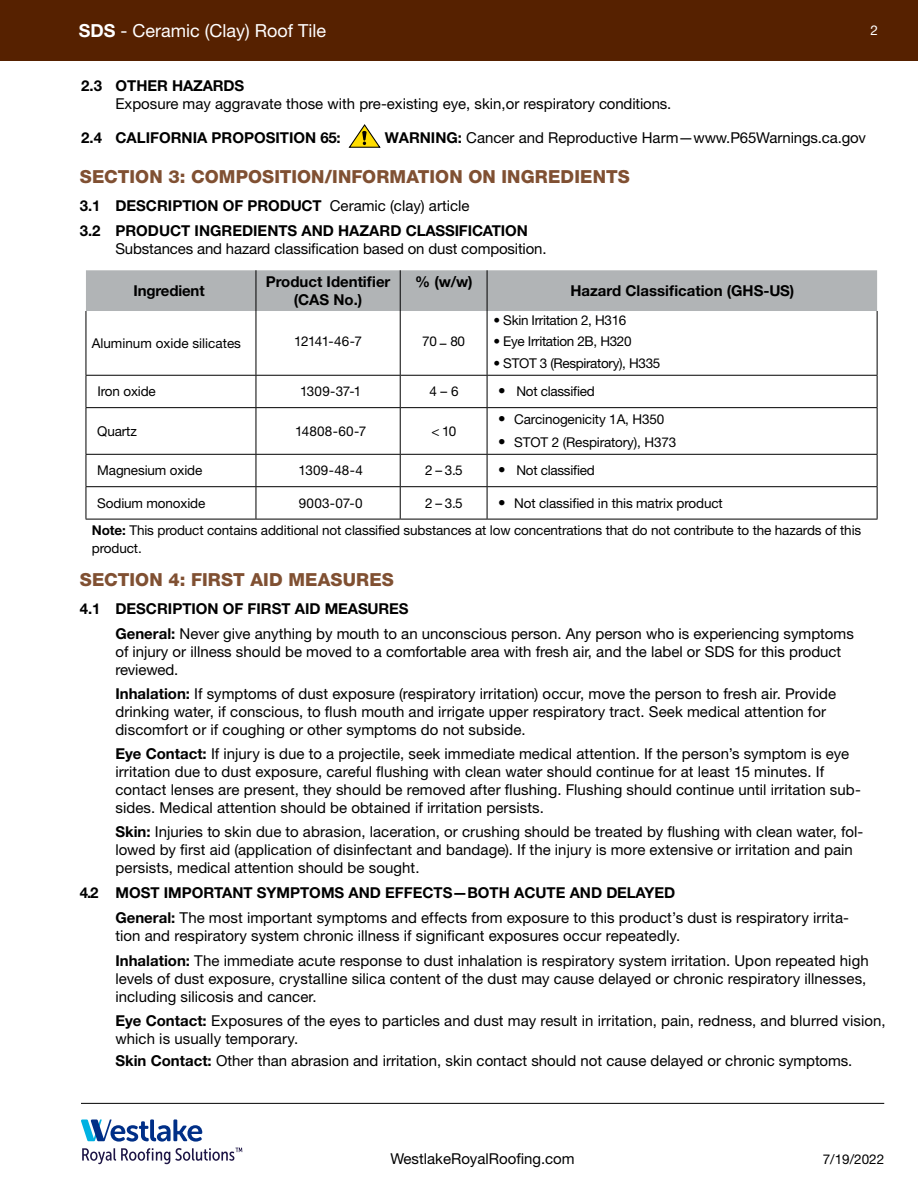
<style>
.page{position:relative;width:918px;height:1188px;background:#fff}
.page>*{position:absolute;margin:0;border:0;box-sizing:border-box;transform-origin:0 0}
.t1{font:800 18px "Helvetica Neue LT Pro";letter-spacing:.005em;color:#805032}
.t2{font:18px "Helvetica Neue LT Std";color:#fff}
.t3{font:15px/18px "Helvetica Neue LT Std";letter-spacing:.005em;color:#000}
.t4{font:15px/24.8px "Helvetica Neue LT Pro";color:#000}
.t5{font:700 15px/25px "Helvetica Neue LT Pro";color:#000}
.t6{font:13.5px/27px "Helvetica Neue LT Pro";letter-spacing:-.01em;color:#000}
.t7{font:13.5px "Helvetica Neue LT Std";color:#000}
.t8{font:13.5px "Helvetica Neue LT Std";color:#fff}
.s1{font-weight:700}
.s2{font-weight:400}
.s3{font-size:15px}
.s4{font-family:"Helvetica Neue LT Pro";font-weight:700}
</style>
<div class="page">
<div style="left:0;top:0;width:918px;height:60px;background:#562100"></div>
<hr style="left:81px;top:1103px;width:803px;height:1px;background:#000">
<svg style="left:81px;top:1119px;width:121px;height:23px"></svg>
<svg style="left:82px;top:1148px;width:160px;height:16px"></svg>
<svg style="left:349px;top:124px;width:32px;height:24px"></svg>
<div style="left:86px;top:270px;width:791px;height:41px;background:#b1b4b6"></div>
<hr style="left:256px;top:270px;width:1px;height:41px;background:#000">
<hr style="left:400px;top:270px;width:1px;height:41px;background:#000">
<hr style="left:487px;top:270px;width:1px;height:41px;background:#000">
<hr style="left:86px;top:311px;width:1px;height:64px;background:#000">
<hr style="left:256px;top:311px;width:1px;height:64px;background:#000">
<hr style="left:400px;top:311px;width:1px;height:64px;background:#000">
<hr style="left:487px;top:311px;width:1px;height:64px;background:#000">
<hr style="left:877px;top:311px;width:1px;height:64px;background:#000">
<hr style="left:86px;top:375px;width:170px;height:1px;background:#000">
<hr style="left:86px;top:376px;width:1px;height:31px;background:#000">
<hr style="left:256px;top:375px;width:144px;height:1px;background:#000">
<hr style="left:256px;top:376px;width:1px;height:31px;background:#000">
<hr style="left:400px;top:375px;width:87px;height:1px;background:#000">
<hr style="left:400px;top:376px;width:1px;height:31px;background:#000">
<hr style="left:487px;top:375px;width:391px;height:1px;background:#000">
<hr style="left:487px;top:376px;width:1px;height:31px;background:#000">
<hr style="left:877px;top:376px;width:1px;height:31px;background:#000">
<hr style="left:86px;top:407px;width:170px;height:1px;background:#000">
<hr style="left:86px;top:408px;width:1px;height:46px;background:#000">
<hr style="left:256px;top:407px;width:144px;height:1px;background:#000">
<hr style="left:256px;top:408px;width:1px;height:46px;background:#000">
<hr style="left:400px;top:407px;width:87px;height:1px;background:#000">
<hr style="left:400px;top:408px;width:1px;height:46px;background:#000">
<hr style="left:487px;top:407px;width:391px;height:1px;background:#000">
<hr style="left:487px;top:408px;width:1px;height:46px;background:#000">
<hr style="left:877px;top:408px;width:1px;height:46px;background:#000">
<hr style="left:86px;top:454px;width:170px;height:1px;background:#000">
<hr style="left:86px;top:455px;width:1px;height:31px;background:#000">
<hr style="left:256px;top:454px;width:144px;height:1px;background:#000">
<hr style="left:256px;top:455px;width:1px;height:31px;background:#000">
<hr style="left:400px;top:454px;width:87px;height:1px;background:#000">
<hr style="left:400px;top:455px;width:1px;height:31px;background:#000">
<hr style="left:487px;top:454px;width:391px;height:1px;background:#000">
<hr style="left:487px;top:455px;width:1px;height:31px;background:#000">
<hr style="left:877px;top:455px;width:1px;height:31px;background:#000">
<hr style="left:86px;top:486px;width:170px;height:1px;background:#000">
<hr style="left:86px;top:487px;width:1px;height:32px;background:#000">
<hr style="left:256px;top:486px;width:144px;height:1px;background:#000">
<hr style="left:256px;top:487px;width:1px;height:32px;background:#000">
<hr style="left:400px;top:486px;width:87px;height:1px;background:#000">
<hr style="left:400px;top:487px;width:1px;height:32px;background:#000">
<hr style="left:487px;top:486px;width:391px;height:1px;background:#000">
<hr style="left:487px;top:487px;width:1px;height:32px;background:#000">
<hr style="left:877px;top:487px;width:1px;height:32px;background:#000">
<hr style="left:86px;top:519px;width:170px;height:1px;background:#000">
<hr style="left:256px;top:519px;width:144px;height:1px;background:#000">
<hr style="left:400px;top:519px;width:87px;height:1px;background:#000">
<hr style="left:487px;top:519px;width:391px;height:1px;background:#000">
<p class="t2" style="left:79px;top:20px;width:249px"><span class="s1">SDS</span> - Ceramic (Clay) Roof Tile</p>
<p class="t8" style="left:871px;top:22px;width:9px">2</p>
<p class="t5" style="left:81px;top:72px;width:165px">2.3 OTHER HAZARDS</p>
<p class="t4" style="left:115px;top:91px;width:558px">Exposure may aggravate those with pre-existing eye, skin,or respiratory conditions.</p>
<p class="t5" style="left:81px;top:125px;width:261px">2.4 CALIFORNIA PROPOSITION 65:</p>
<p class="t4" style="left:385px;top:125px;width:483px"><span class="s1">WARNING:</span> Cancer and Reproductive Harm—www.P65Warnings.ca.gov</p>
<p class="t1" style="left:80px;top:166px;width:552px">SECTION 3: COMPOSITION/INFORMATION ON INGREDIENTS</p>
<p class="t5" style="left:80px;top:193px;width:450px">3.1 DESCRIPTION OF PRODUCT <span class="s2">Ceramic (clay) article<br></span>3.2 PRODUCT INGREDIENTS AND HAZARD CLASSIFICATION</p>
<p class="t4" style="left:115px;top:236px;width:433px">Substances and hazard classification based on dust composition.</p>
<p class="t5" style="left:134px;top:278px;width:73px">Ingredient</p>
<p class="t5" style="left:266px;top:272px;width:126px;line-height:18px;text-align:center">Product Identifier (CAS No.)</p>
<p class="t5" style="left:415px;top:269px;width:59px">% (w/w)</p>
<p class="t5" style="left:570px;top:278px;width:225px">Hazard Classification (GHS-US)</p>
<p class="t6" style="left:92px;top:329px;width:151px">Aluminum oxide silicates</p>
<p class="t6" style="left:294px;top:328px;width:69px">12141-46-7</p>
<p class="t6" style="left:422px;top:328px;width:44px">70 – 80</p>
<p class="t6" style="left:493px;top:307px;width:134px">• Skin Irritation 2, H316</p>
<p class="t6" style="left:493px;top:328px;width:140px">• Eye Irritation 2B, H320</p>
<p class="t6" style="left:493px;top:349px;width:168px">• STOT 3 (Respiratory), H335</p>
<p class="t6" style="left:97px;top:378px;width:60px">Iron oxide</p>
<p class="t6" style="left:300px;top:378px;width:63px">1309-37-1</p>
<p class="t6" style="left:429px;top:378px;width:31px">4 – 6</p>
<p class="t6" style="left:498px;top:378px;width:98px"><span class="s3">•</span> Not classified</p>
<p class="t6" style="left:97px;top:417px;width:41px">Quartz</p>
<p class="t6" style="left:295px;top:417px;width:73px">14808-60-7</p>
<p class="t6" style="left:432px;top:417px;width:26px">&lt; 10</p>
<p class="t6" style="left:498px;top:406px;width:168px"><span class="s3">•</span> Carcinogenicity 1A, H350</p>
<p class="t6" style="left:498px;top:429px;width:180px"><span class="s3">•</span> STOT 2 (Respiratory), H373</p>
<p class="t6" style="left:97px;top:457px;width:107px">Magnesium oxide</p>
<p class="t6" style="left:299px;top:457px;width:66px">1309-48-4</p>
<p class="t6" style="left:425px;top:457px;width:39px">2 – 3.5</p>
<p class="t6" style="left:498px;top:457px;width:98px"><span class="s3">•</span> Not classified</p>
<p class="t6" style="left:97px;top:489px;width:110px">Sodium monoxide</p>
<p class="t6" style="left:299px;top:489px;width:65px">9003-07-0</p>
<p class="t6" style="left:425px;top:489px;width:39px">2 – 3.5</p>
<p class="t6" style="left:92px;top:489px;width:771px;text-indent:406px"><span class="s3">•</span> Not classified in this matrix product<br><span class="s1">Note:</span> This product contains additional not classified substances at low concentrations that do not contribute to the hazards of this</p>
<p class="t6" style="left:92px;top:534px;width:51px">product.</p>
<p class="t1" style="left:80px;top:569px;width:316px">SECTION 4: FIRST AID MEASURES</p>
<p class="t4" style="left:115px;top:596px;width:740px;text-indent:-36px"><span class="s1">4.1 DESCRIPTION OF FIRST AID MEASURES<br>General:</span> Never give anything by mouth to an unconscious person. Any person who is experiencing symptoms</p>
<p class="t4" style="left:115px;top:642px;width:727px;line-height:18px">of injury or illness should be moved to a comfortable area with fresh air, and the label or SDS for this product reviewed.</p>
<p class="t3" style="left:115px;top:684px;width:722px"><span class="s4">Inhalation:</span> If symptoms of dust exposure (respiratory irritation) occur, move the person to fresh air. Provide drinking water, if conscious, to flush mouth and irrigate upper respiratory tract. Seek medical attention for discomfort or if coughing or other symptoms do not subside.</p>
<p class="t3" style="left:115px;top:745px;width:747px"><span class="s4">Eye Contact:</span> If injury is due to a projectile, seek immediate medical attention. If the person’s symptom is eye irritation due to dust exposure, careful flushing with clean water should continue for at least 15 minutes. If contact lenses are present, they should be removed after flushing. Flushing should continue until irritation sub&shy;sides. Medical attention should be obtained if irritation persists.</p>
<p class="t3" style="left:115px;top:823px;width:750px"><span class="s4">Skin:</span> Injuries to skin due to abrasion, laceration, or crushing should be treated by flushing with clean water, fol&shy;lowed by first aid (application of disinfectant and bandage). If the injury is more extensive or irritation and pain persists, medical attention should be sought.</p>
<p class="t5" style="left:80px;top:880px;width:597px">4.2 MOST IMPORTANT SYMPTOMS AND EFFECTS—BOTH ACUTE AND DELAYED</p>
<p class="t3" style="left:115px;top:909px;width:735px"><span class="s4">General:</span> The most important symptoms and effects from exposure to this product’s dust is respiratory irrita&shy;tion and respiratory system chronic illness if significant exposures occur repeatedly.</p>
<p class="t3" style="left:115px;top:951px;width:755px"><span class="s4">Inhalation:</span> The immediate acute response to dust inhalation is respiratory system irritation. Upon repeated high levels of dust exposure, crystalline silica content of the dust may cause delayed or chronic respiratory illnesses, including silicosis and cancer.</p>
<p class="t3" style="left:115px;top:1011px;width:772px"><span class="s4">Eye Contact:</span> Exposures of the eyes to particles and dust may result in irritation, pain, redness, and blurred vision, which is usually temporary.</p>
<p class="t4" style="left:115px;top:1048px;width:738px"><span class="s1">Skin Contact:</span> Other than abrasion and irritation, skin contact should not cause delayed or chronic symptoms.</p>
<p class="t3" style="left:391px;top:1150px;width:186px">WestlakeRoyalRoofing.com</p>
<p class="t7" style="left:823px;top:1151px;width:63px">7/19/2022</p>
</div>
